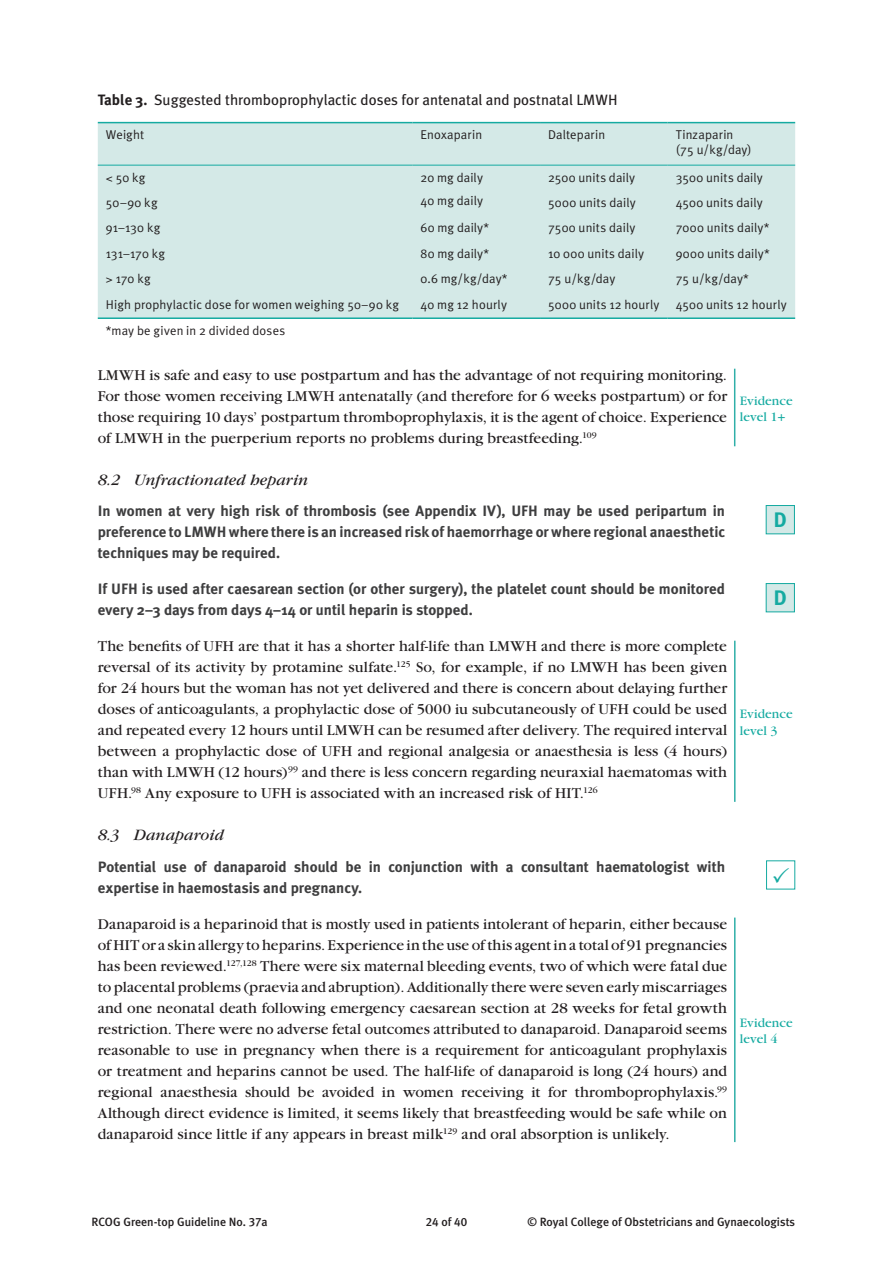
<style>
.page{position:relative;width:893px;height:1263px;background:#fff}
.page>*{position:absolute;margin:0;border:0;box-sizing:border-box;transform-origin:0 0}
.t1{font:700 21px "Meta Plus";color:#15aaa1}
.H1_Number_Sub-headin{font:italic 16.5px "Garamond";letter-spacing:.005em;color:#231f20}
.H2_3_4__Imported_Co{font:15.75px/21px "Garamond";letter-spacing:.005em;color:#231f20;text-align:justify}
.Sanserif_Text_Indent{font:700 15px/21px "Meta Plus";color:#3e3e3f}
.H2_3_4__Imported_Co-2{font:15px "Meta Plus";color:#231f20}
.H2_3_4__Imported_Co-3{font:13.5px/16.2px "Garamond";color:#15aaa1}
.Table_text{font:12.75px/15px "Meta Plus Normal";letter-spacing:.01em;color:#231f20}
.t2{font:500 12px "Meta Plus";color:#231f20}
.t3{font:12px "Meta Plus Medium Caps";color:#231f20}
.s1{font-weight:700}
.s2{font-family:"Meta Plus Medium Caps";font-weight:400}
.s3{font-family:"Meta Plus";font-weight:500}
</style>
<div class="page">
<div style="left:98px;top:123px;width:697px;height:194px;background:#d4e9e7"></div>
<hr style="left:98px;top:122px;width:314px;height:1px;background:#15aaa1">
<hr style="left:412px;top:122px;width:128px;height:1px;background:#15aaa1">
<hr style="left:540px;top:122px;width:128px;height:1px;background:#15aaa1">
<hr style="left:668px;top:122px;width:127px;height:1px;background:#15aaa1">
<hr style="left:98px;top:165px;width:314px;height:1px;background:#15aaa1">
<hr style="left:412px;top:165px;width:128px;height:1px;background:#15aaa1">
<hr style="left:540px;top:165px;width:128px;height:1px;background:#15aaa1">
<hr style="left:668px;top:165px;width:127px;height:1px;background:#15aaa1">
<hr style="left:98px;top:317px;width:314px;height:2px;background:#15aaa1">
<hr style="left:412px;top:317px;width:128px;height:2px;background:#15aaa1">
<hr style="left:540px;top:317px;width:128px;height:2px;background:#15aaa1">
<hr style="left:668px;top:317px;width:127px;height:2px;background:#15aaa1">
<hr style="left:734px;top:641px;width:1px;height:161px;background:#2fafa8">
<hr style="left:734px;top:369px;width:1px;height:77px;background:#2fafa8">
<hr style="left:734px;top:917px;width:1px;height:225px;background:#2fafa8">
<div style="left:766px;top:505px;width:28px;height:29px;background:#d4e9e7"></div>
<div style="left:766px;top:505px;width:29px;height:29px;border:1px solid #15aaa1"></div>
<div style="left:766px;top:583px;width:28px;height:29px;background:#d4e9e7"></div>
<div style="left:766px;top:583px;width:29px;height:29px;border:1px solid #15aaa1"></div>
<svg style="left:106px;top:176px;width:6px;height:5px"></svg>
<svg style="left:106px;top:277px;width:6px;height:6px"></svg>
<p class="H2_3_4__Imported_Co-2" style="left:98px;top:91px;width:521px"><span class="s1">Table 3.</span> Suggested thromboprophylactic doses for antenatal and postnatal LMWH</p>
<p class="Table_text" style="left:106px;top:127px;width:40px">Weight</p>
<p class="Table_text" style="left:421px;top:127px;width:63px">Enoxaparin</p>
<p class="Table_text" style="left:548px;top:127px;width:59px">Dalteparin</p>
<p class="Table_text" style="left:676px;top:127px;width:78px">Tinzaparin (75 u/kg/day)</p>
<p class="Table_text" style="left:116px;top:170px;width:31px">50 kg</p>
<p class="Table_text" style="left:421px;top:170px;width:64px">20 mg daily</p>
<p class="Table_text" style="left:548px;top:170px;width:89px">2500 units daily</p>
<p class="Table_text" style="left:676px;top:170px;width:89px">3500 units daily</p>
<p class="Table_text" style="left:106px;top:195px;width:53px">50–90 kg</p>
<p class="Table_text" style="left:421px;top:193px;width:64px">40 mg daily</p>
<p class="Table_text" style="left:548px;top:195px;width:89px">5000 units daily</p>
<p class="Table_text" style="left:676px;top:195px;width:89px">4500 units daily</p>
<p class="Table_text" style="left:106px;top:220px;width:56px">91–130 kg</p>
<p class="Table_text" style="left:421px;top:220px;width:70px">60 mg daily*</p>
<p class="Table_text" style="left:548px;top:220px;width:89px">7500 units daily</p>
<p class="Table_text" style="left:676px;top:220px;width:95px">7000 units daily*</p>
<p class="Table_text" style="left:106px;top:246px;width:61px">131–170 kg</p>
<p class="Table_text" style="left:421px;top:246px;width:70px">80 mg daily*</p>
<p class="Table_text" style="left:548px;top:246px;width:97px">10 000 units daily</p>
<p class="Table_text" style="left:676px;top:246px;width:95px">9000 units daily*</p>
<p class="Table_text" style="left:116px;top:271px;width:36px">170 kg</p>
<p class="Table_text" style="left:421px;top:271px;width:88px">0.6 mg/kg/day*</p>
<p class="Table_text" style="left:548px;top:271px;width:69px">75 u/kg/day</p>
<p class="Table_text" style="left:676px;top:271px;width:75px">75 u/kg/day*</p>
<p class="Table_text" style="left:106px;top:297px;width:295px">High prophylactic dose for women weighing 50–90 kg</p>
<p class="Table_text" style="left:421px;top:297px;width:88px">40 mg 12 hourly</p>
<p class="Table_text" style="left:548px;top:297px;width:113px">5000 units 12 hourly</p>
<p class="Table_text" style="left:676px;top:297px;width:112px">4500 units 12 hourly</p>
<p class="Table_text" style="left:106px;top:323px;width:181px">*may be given in 2 divided doses</p>
<p class="H2_3_4__Imported_Co" style="left:98px;top:364px;width:631px">LMWH is safe and easy to use postpartum and has the advantage of not requiring monitoring.<br>For those women receiving LMWH antenatally (and therefore for 6 weeks postpartum) or for those requiring 10 days’ postpartum thromboprophylaxis, it is the agent of choice. Experience of LMWH in the puerperium reports no problems during breastfeeding.<sup>109</sup></p>
<p class="H1_Number_Sub-headin" style="left:98px;top:471px;width:212px">8.2 Unfractionated heparin</p>
<p class="Sanserif_Text_Indent" style="left:98px;top:500px;width:629px;text-align:justify">In women at very high risk of thrombosis (see Appendix IV), UFH may be used peripartum in preference to LMWH where there is an increased risk of haemorrhage or where regional anaesthetic techniques may be required.</p>
<p class="Sanserif_Text_Indent" style="left:98px;top:578px;width:629px">If UFH is used after caesarean section (or other surgery), the platelet count should be monitored every 2–3 days from days 4–14 or until heparin is stopped.</p>
<p class="H2_3_4__Imported_Co" style="left:98px;top:636px;width:631px">The benefits of UFH are that it has a shorter half-life than LMWH and there is more complete reversal of its activity by protamine sulfate.<sup>125</sup> So, for example, if no LMWH has been given for 24 hours but the woman has not yet delivered and there is concern about delaying further doses of anticoagulants, a prophylactic dose of 5000 iu subcutaneously of UFH could be used and repeated every 12 hours until LMWH can be resumed after delivery. The required interval between a prophylactic dose of UFH and regional analgesia or anaesthesia is less (4 hours) than with LMWH (12 hours)<sup>99</sup> and there is less concern regarding neuraxial haematomas with UFH.<sup>98</sup> Any exposure to UFH is associated with an increased risk of HIT.<sup>126</sup></p>
<p class="H1_Number_Sub-headin" style="left:98px;top:827px;width:128px">8.3 Danaparoid</p>
<p class="Sanserif_Text_Indent" style="left:98px;top:856px;width:629px">Potential use of danaparoid should be in conjunction with a consultant haematologist with expertise in haemostasis and pregnancy.</p>
<p class="H2_3_4__Imported_Co" style="left:98px;top:913px;width:631px">Danaparoid is a heparinoid that is mostly used in patients intolerant of heparin, either because of HIT or a skin allergy to heparins. Experience in the use of this agent in a total of 91 pregnancies has been reviewed.<sup>127,128</sup> There were six maternal bleeding events, two of which were fatal due to placental problems (praevia and abruption). Additionally there were seven early miscarriages and one neonatal death following emergency caesarean section at 28 weeks for fetal growth restriction. There were no adverse fetal outcomes attributed to danaparoid. Danaparoid seems reasonable to use in pregnancy when there is a requirement for anticoagulant prophylaxis or treatment and heparins cannot be used. The half-life of danaparoid is long (24 hours) and regional anaesthesia should be avoided in women receiving it for thromboprophylaxis.<sup>99<br></sup>Although direct evidence is limited, it seems likely that breastfeeding would be safe while on danaparoid since little if any appears in breast milk<sup>129</sup> and oral absorption is unlikely.</p>
<p class="H2_3_4__Imported_Co-3" style="left:740px;top:392px;width:54px">Evidence level 1+</p>
<p class="t1" style="left:774px;top:508px;width:15px">D</p>
<p class="t1" style="left:774px;top:586px;width:15px">D</p>
<p class="H2_3_4__Imported_Co-3" style="left:740px;top:706px;width:54px">Evidence level 3</p>
<p class="H2_3_4__Imported_Co-3" style="left:740px;top:1015px;width:54px">Evidence level 4</p>
<p class="t2" style="left:91px;top:1214px;width:178px">RCOG Green-top Guideline No. <span class="s2">37</span>a</p>
<p class="t3" style="left:426px;top:1214px;width:43px">24 <span class="s3">of</span> 40</p>
<p class="t2" style="left:527px;top:1214px;width:269px">© Royal College of Obstetricians and Gynaecologists</p>
</div>
